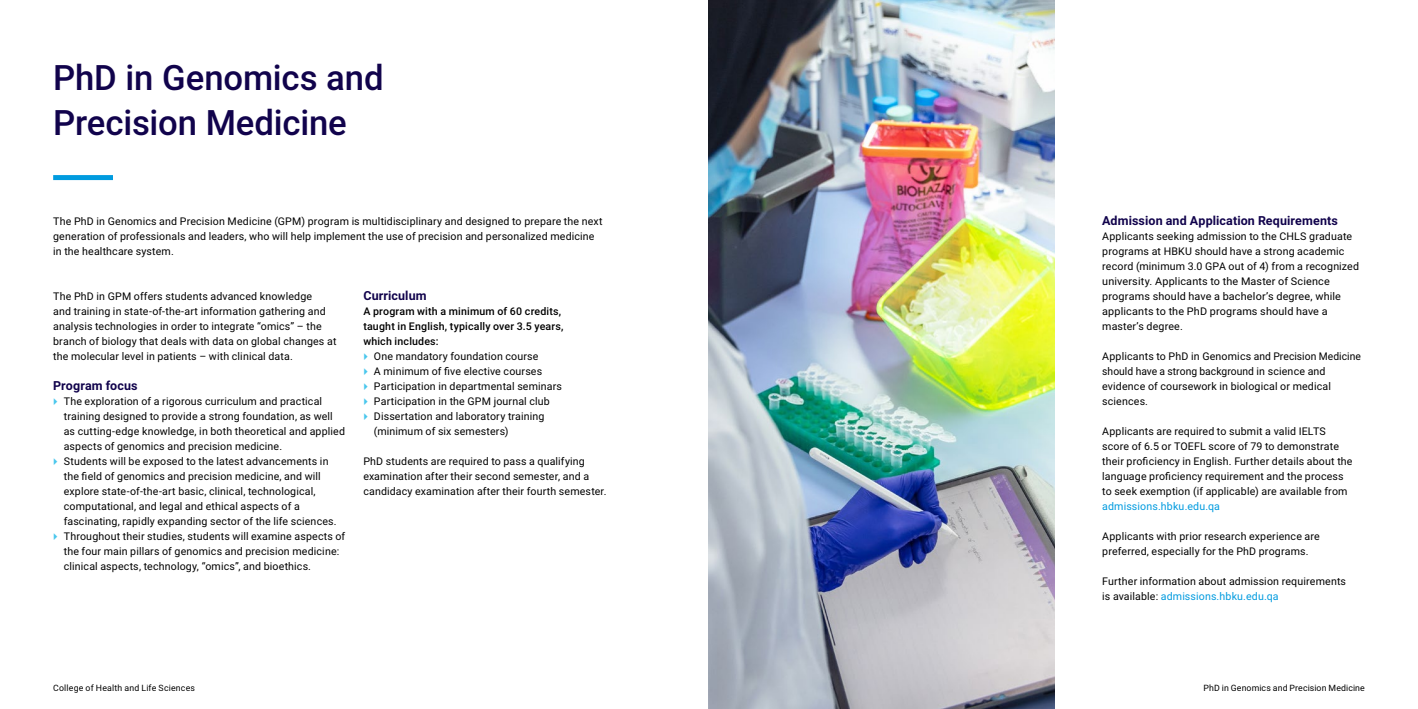
<style>
.page{position:relative;width:1418px;height:709px;background:#fff}
.page>*{position:absolute;margin:0;border:0;box-sizing:border-box;transform-origin:0 0}
.t1{font:500 35px/45px "HBKU";letter-spacing:-.005em;color:#11034c}
.t2{font:700 12.5px "HBKU";letter-spacing:.01em;color:#11034c}
.t3{font:10.62px/15px "HBKU";letter-spacing:.015em;color:#000}
.t4{font:500 10.62px/15px "HBKU";letter-spacing:.015em;color:#000}
.t5{font:10.62px "HBKU";letter-spacing:.01em;color:#009bdf}
.t6{font:8.75px "HBKU";letter-spacing:.015em;color:#000}
.s1{color:#009bdf}
</style>
<div class="page">
<img style="left:709px;top:0;width:345px;height:709px">
<div style="left:53px;top:175px;width:60px;height:5px;background:#009bdf"></div>
<h1 class="t1" style="left:53px;top:56px;width:332px">PhD in Genomics and<br>Precision Medicine</h1>
<p class="t3" style="left:53px;top:214px;width:551px">The PhD in Genomics and Precision Medicine (GPM) program is multidisciplinary and designed to prepare the next generation of professionals and leaders, who will help implement the use of precision and personalized medicine in the healthcare system.</p>
<p class="t3" style="left:53px;top:289px;width:285px">The PhD in GPM offers students advanced knowledge<br>and training in state-of-the-art information gathering and analysis technologies in order to integrate “omics” – the branch of biology that deals with data on global changes at the molecular level in patients – with clinical data.</p>
<p class="t2" style="left:53px;top:377px;width:86px">Program focus</p>
<p class="t3" style="left:64px;top:394px;width:283px">The exploration of a rigorous curriculum and practical training designed to provide a strong foundation, as well as cutting-edge knowledge, in both theoretical and applied aspects of genomics and precision medicine.<br>Students will be exposed to the latest advancements in the field of genomics and precision medicine, and will explore state-of-the-art basic, clinical, technological, computational, and legal and ethical aspects of a fascinating, rapidly expanding sector of the life sciences.<br>Throughout their studies, students will examine aspects of the four main pillars of genomics and precision medicine: clinical aspects, technology, “omics”, and bioethics.</p>
<p class="t2" style="left:363px;top:287px;width:65px">Curriculum</p>
<p class="t4" style="left:363px;top:304px;width:202px">A program with a minimum of 60 credits, taught in English, typically over 3.5 years, which includes:</p>
<p class="t3" style="left:374px;top:349px;width:190px">One mandatory foundation course<br>A minimum of five elective courses Participation in departmental seminars Participation in the GPM journal club Dissertation and laboratory training (minimum of six semesters)</p>
<p class="t3" style="left:363px;top:454px;width:245px">PhD students are required to pass a qualifying examination after their second semester, and a candidacy examination after their fourth semester.</p>
<p class="t2" style="left:1102px;top:212px;width:237px">Admission and Application Requirements</p>
<p class="t3" style="left:1102px;top:229px;width:258px">Applicants seeking admission to the CHLS graduate programs at HBKU should have a strong academic record (minimum 3.0 GPA out of 4) from a recognized university. Applicants to the Master of Science programs should have a bachelor’s degree, while applicants to the PhD programs should have a master’s degree.</p>
<p class="t3" style="left:1102px;top:349px;width:260px">Applicants to PhD in Genomics and Precision Medicine should have a strong background in science and evidence of coursework in biological or medical sciences.</p>
<p class="t3" style="left:1102px;top:424px;width:252px">Applicants are required to submit a valid IELTS score of 6.5 or TOEFL score of 79 to demonstrate their proficiency in English. Further details about the language proficiency requirement and the process to seek exemption (if applicable) are available from</p>
<p class="t5" style="left:1102px;top:499px;width:119px">admissions.hbku.edu.qa</p>
<p class="t3" style="left:1102px;top:529px;width:219px">Applicants with prior research experience are preferred, especially for the PhD programs.</p>
<p class="t3" style="left:1102px;top:574px;width:245px">Further information about admission requirements is available: <span class="s1">admissions.hbku.edu.qa</span></p>
<p class="t6" style="left:53px;top:681px;width:143px">College of Health and Life Sciences</p>
<p class="t6" style="left:1203px;top:681px;width:163px">PhD in Genomics and Precision Medicine</p>
</div>
